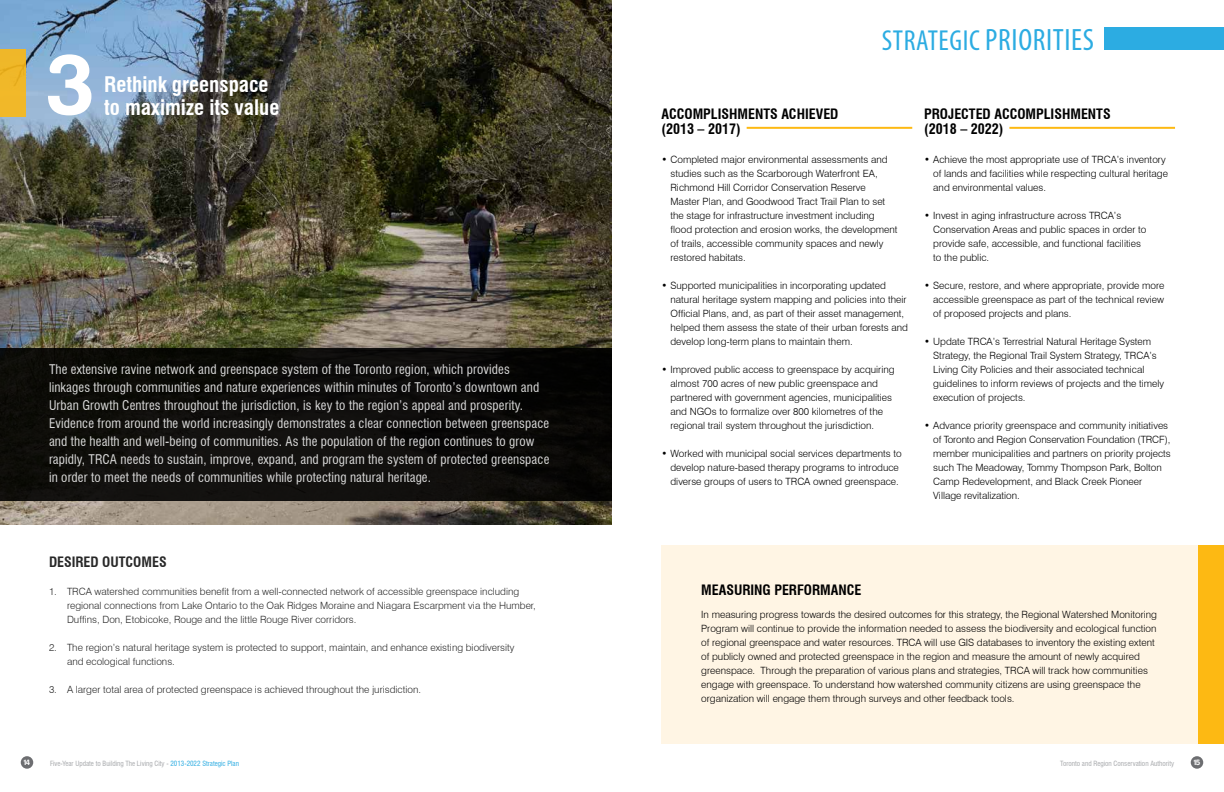
<style>
.page{position:relative;width:1224px;height:792px;background:#fff}
.page>*{position:absolute;margin:0;border:0;box-sizing:border-box;transform-origin:0 0}
.t1{font:88px "Harabara";color:#fff}
.t2{font:condensed 31px "Myriad Pro";letter-spacing:.02em;color:#2cace2}
.t3{font:700 condensed 21px/23px "Swiss 721 BT";color:#fff}
.t4{font:700 condensed 14px/15px "Swiss 721 BT";color:#000}
.t5{font:condensed 13px/18px "Swiss 721 BT";letter-spacing:.01em;color:#fff}
.t6{font:300 10px/14px "Swiss 721 BT";color:#000}
.t7{font:8px "Harabara";color:#fff}
.t8{font:condensed 7px "Swiss 721 BT";color:#a7a9ac}
.s1{font-size:29px}
.s2{color:#2cace2}
</style>
<div class="page">
<div style="left:21px;top:756px;width:12px;height:13px;background:#6d6e71;border-radius:50%"></div>
<div style="left:1191px;top:756px;width:12px;height:13px;background:#6d6e71;border-radius:50%"></div>
<img style="left:0;top:0;width:612px;height:524px">
<div style="left:0;top:348px;width:612px;height:152px;background:#0e0d0a"></div>
<div style="left:0;top:50px;width:26px;height:67px;background:#f0b829"></div>
<div style="left:662px;top:545px;width:562px;height:199px;background:#fff5e4"></div>
<div style="left:1198px;top:545px;width:26px;height:199px;background:#fdb913"></div>
<div style="left:1104px;top:27px;width:120px;height:23px;background:#2cace2"></div>
<hr style="left:1009px;top:127px;width:166px;height:2px;background:#fdb913">
<hr style="left:747px;top:127px;width:165px;height:2px;background:#fdb913">
<h1 class="t1" style="left:49px;top:40px;width:46px">3</h1>
<h3 class="t3" style="left:104px;top:73px;width:177px">Rethink greenspace to maximize its value</h3>
<p class="t5" style="left:49px;top:361px;width:502px">The extensive ravine network and greenspace system of the Toronto region, which provides linkages through communities and nature experiences within minutes of Toronto’s downtown and Urban Growth Centres throughout the jurisdiction, is key to the region’s appeal and prosperity.<br>Evidence from around the world increasingly demonstrates a clear connection between greenspace and the health and well-being of communities. As the population of the region continues to grow rapidly, TRCA needs to sustain, improve, expand, and program the system of protected greenspace in order to meet the needs of communities while protecting natural heritage.</p>
<h3 class="t4" style="left:49px;top:555px;width:119px">DESIRED OUTCOMES</h3>
<p class="t6" style="left:67px;top:585px;width:470px;text-indent:-18px">1. TRCA watershed communities benefit from a well-connected network of accessible greenspace including regional connections from Lake Ontario to the Oak Ridges Moraine and Niagara Escarpment via the Humber,<br>Duffins, Don, Etobicoke, Rouge and the little Rouge River corridors.</p>
<p class="t6" style="left:67px;top:641px;width:449px;text-indent:-18px">2. The region’s natural heritage system is protected to support, maintain, and enhance existing biodiversity and ecological functions.</p>
<p class="t6" style="left:49px;top:683px;width:374px">3. A larger total area of protected greenspace is achieved throughout the jurisdiction.</p>
<h2 class="t2" style="left:882px;top:21px;width:214px"><span class="s1">STRATEGIC</span> PRIORITIES</h2>
<h3 class="t4" style="left:662px;top:106px;width:179px">ACCOMPLISHMENTS ACHIEVED (2013 – 2017)</h3>
<p class="t6" style="left:670px;top:152px;width:229px;text-indent:-9px">• Completed major environmental assessments and studies such as the Scarborough Waterfront EA, Richmond Hill Corridor Conservation Reserve Master Plan, and Goodwood Tract Trail Plan to set the stage for infrastructure investment including flood protection and erosion works, the development of trails, accessible community spaces and newly restored habitats.</p>
<p class="t6" style="left:670px;top:278px;width:239px;text-indent:-9px">• Supported municipalities in incorporating updated natural heritage system mapping and policies into their Official Plans, and, as part of their asset management, helped them assess the state of their urban forests and develop long-term plans to maintain them.</p>
<p class="t6" style="left:670px;top:362px;width:226px;text-indent:-9px">• Improved public access to greenspace by acquiring almost 700 acres of new public greenspace and partnered with government agencies, municipalities and NGOs to formalize over 800 kilometres of the regional trail system throughout the jurisdiction.</p>
<p class="t6" style="left:670px;top:446px;width:233px;text-indent:-9px">• Worked with municipal social services departments to develop nature-based therapy programs to introduce diverse groups of users to TRCA owned greenspace.</p>
<h3 class="t4" style="left:924px;top:106px;width:188px">PROJECTED ACCOMPLISHMENTS (2018 – 2022)</h3>
<p class="t6" style="left:933px;top:152px;width:236px;text-indent:-9px">• Achieve the most appropriate use of TRCA’s inventory of lands and facilities while respecting cultural heritage and environmental values.</p>
<p class="t6" style="left:933px;top:208px;width:215px;text-indent:-9px">• Invest in aging infrastructure across TRCA’s Conservation Areas and public spaces in order to provide safe, accessible, and functional facilities to the public.</p>
<p class="t6" style="left:933px;top:278px;width:233px;text-align:justify;text-indent:-9px">• Secure, restore, and where appropriate, provide more accessible greenspace as part of the technical review of proposed projects and plans.</p>
<p class="t6" style="left:933px;top:334px;width:233px;text-indent:-9px">• Update TRCA’s Terrestrial Natural Heritage System Strategy, the Regional Trail System Strategy, TRCA’s Living City Policies and their associated technical guidelines to inform reviews of projects and the timely execution of projects.</p>
<p class="t6" style="left:933px;top:418px;width:239px;text-indent:-9px">• Advance priority greenspace and community initiatives of Toronto and Region Conservation Foundation (TRCF), member municipalities and partners on priority projects such The Meadoway, Tommy Thompson Park, Bolton Camp Redevelopment, and Black Creek Pioneer Village revitalization.</p>
<h3 class="t4" style="left:701px;top:583px;width:162px">MEASURING PERFORMANCE</h3>
<p class="t6" style="left:701px;top:608px;width:457px">In measuring progress towards the desired outcomes for this strategy, the Regional Watershed Monitoring Program will continue to provide the information needed to assess the biodiversity and ecological function of regional greenspace and water resources. TRCA will use GIS databases to inventory the existing extent of publicly owned and protected greenspace in the region and measure the amount of newly acquired greenspace. Through the preparation of various plans and strategies, TRCA will track how communities engage with greenspace. To understand how watershed community citizens are using greenspace the organization will engage them through surveys and other feedback tools.</p>
<p class="t7" style="left:24px;top:758px;width:8px">14</p>
<p class="t8" style="left:50px;top:759px;width:190px">Five-Year Update to Building The Living City - <span class="s2">2013-2022 Strategic Plan</span></p>
<p class="t8" style="left:1060px;top:759px;width:115px">Toronto and Region Conservation Authority</p>
<p class="t7" style="left:1194px;top:758px;width:8px">15</p>
</div>
